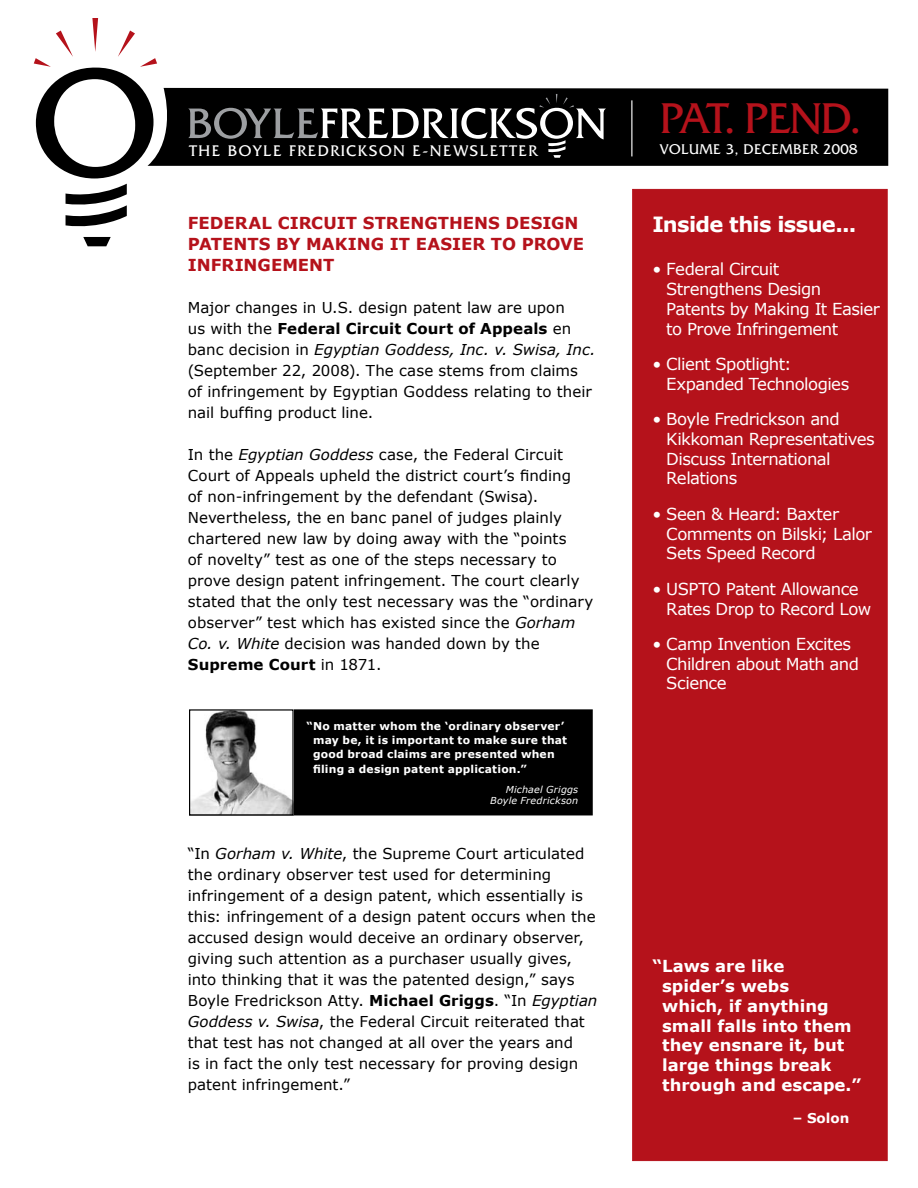
<style>
.page{position:relative;width:918px;height:1188px;background:#fff}
.page>*{position:absolute;margin:0;border:0;box-sizing:border-box;transform-origin:0 0}
.t1{font:45.15px "Friz Quadrata";letter-spacing:-.04em;color:#b5121b}
.t2{font:700 21px "Verdana";letter-spacing:-.03em;color:#fff}
.t3{font:16.5px/19.8px "Verdana";letter-spacing:-.03em;color:#fff}
.t4{font:700 16.5px/19.8px "Verdana";color:#fff}
.t5{font:700 16.5px/21px "Verdana";letter-spacing:.005em;color:#b5121b}
.t6{font:16.2px "Friz Quadrata";letter-spacing:.095em;color:#fff}
.t7{font:15px/21px "Verdana";color:#000}
.t8{font:14.85px "Friz Quadrata";letter-spacing:.025em;color:#fff}
.t9{font:700 13.5px "Verdana";color:#fff}
.t10{font:700 10.8px/13.8px "Verdana";letter-spacing:.015em;color:#fff}
.t11{font:italic 9.6px/11.6px "Verdana";letter-spacing:.02em;color:#fff;text-align:right}
.s1{font-weight:700}
.s2{font-style:italic}
</style>
<div class="page">
<div style="left:157px;top:88px;width:731px;height:78px;background:#000"></div>
<svg style="left:188px;top:94px;width:418px;height:64px;background:#262626"></svg>
<hr style="left:631px;top:100px;width:1px;height:56px;background:#fff">
<svg style="left:83px;top:237px;width:28px;height:9px"></svg>
<svg style="left:66px;top:184px;width:61px;height:43px"></svg>
<svg style="left:34px;top:18px;width:123px;height:160px"></svg>
<div style="left:632px;top:189px;width:256px;height:972px;background:#b5121b;border:1px solid #b5121b"></div>
<div style="left:190px;top:710px;width:402px;height:105px;background:#000"></div>
<div style="left:189px;top:709px;width:404px;height:106px;border:1px solid #000"></div>
<img style="left:191px;top:711px;width:101px;height:102px">
<div style="left:189px;top:709px;width:105px;height:106px;border:1px solid #000"></div>
<p class="t6" style="left:189px;top:141px;width:349px">THE BOYLE FREDRICKSON E-NEWSLETTER</p>
<p class="t5" style="left:188px;top:212px;width:398px">Federal Circuit Strengthens Design<br>Patents by Maki ng It Easi er to Prove<br>Infringem ent</p>
<p class="t7" style="left:188px;top:296px;width:409px">Major changes in U.S. design patent law are upon<br>us with the <span class="s1">Federal Circuit Court of Appeals</span> en banc decision in <span class="s2">Egyptian Goddess, Inc. v. Swisa, Inc. </span>(September 22, 2008). The case stems from claims of infringement by Egyptian Goddess relating to their nail buffing product line.</p>
<p class="t7" style="left:188px;top:443px;width:407px">In the <span class="s2">Egyptian Goddess</span> case, the Federal Circuit Court of Appeals upheld the district court’s finding<br>of non-infringement by the defendant (Swisa).<br>Nevertheless, the en banc panel of judges plainly chartered new law by doing away with the “points<br>of novelty” test as one of the steps necessary to prove design patent infringement. The court clearly stated that the only test necessary was the “ordinary observer” test which has existed since the <span class="s2">Gorham Co. v. White</span> decision was handed down by the <span class="s1">Supreme Court</span> in 1871.</p>
<p class="t10" style="left:313px;top:719px;width:256px;text-indent:-7px">“ No matter whom the ‘ordinary observer’ may be, it is important to make sure that good broad claims are presented when</p>
<p class="t10" style="left:313px;top:762px;width:215px">filing a design patent application.”</p>
<p class="t11" style="left:490px;top:783px;width:90px">Michael Griggs<br>Boyle Fredrickson</p>
<p class="t7" style="left:188px;top:842px;width:411px">“In <span class="s2">Gorham v. White</span>, the Supreme Court articulated the ordinary observer test used for determining infringement of a design patent, which essentially is this: infringement of a design patent occurs when the accused design would deceive an ordinary observer, giving such attention as a purchaser usually gives, into thinking that it was the patented design,” says Boyle Fredrickson Atty. <span class="s1">Michael Griggs</span>. “In <span class="s2">Egyptian Goddess v. Swisa</span>, the Federal Circuit reiterated that that test has not changed at all over the years and<br>is in fact the only test necessary for proving design patent infringement.”</p>
<h1 class="t1" style="left:659px;top:93px;width:204px">PAT. PEND.</h1>
<p class="t8" style="left:660px;top:141px;width:199px">VOLUME 3, DECEMBER 2008</p>
<h2 class="t2" style="left:652px;top:211px;width:205px">Inside this issue...</h2>
<p class="t3" style="left:666px;top:259px;width:215px;text-indent:-14px">• Federal Circuit<br>Strengthens Design<br>Patents by Making It Easier to Prove Infringement</p>
<p class="t3" style="left:666px;top:353px;width:185px;text-indent:-14px">• Client Spotlight:<br>Expanded Technologies</p>
<p class="t3" style="left:666px;top:409px;width:210px;text-indent:-14px">• Boyle Fredrickson and<br>Kikkoman Representatives<br>Discuss International<br>Relations</p>
<p class="t3" style="left:666px;top:503px;width:207px;text-indent:-14px">• Seen &amp; Heard: Baxter<br>Comments on Bilski; Lalor<br>Sets Speed Record</p>
<p class="t3" style="left:666px;top:578px;width:206px;text-indent:-14px">• USPTO Patent Allowance<br>Rates Drop to Record Low</p>
<p class="t3" style="left:666px;top:633px;width:194px;text-indent:-14px">• Camp Invention Excites<br>Children about Math and<br>Science</p>
<p class="t4" style="left:662px;top:956px;width:201px;text-indent:-10px">“Laws are like spider’s webs<br>which, if anything small falls into them they ensnare it, but large things break through and escape.”</p>
<p class="t9" style="left:793px;top:1109px;width:58px">– Solon</p>
</div>
